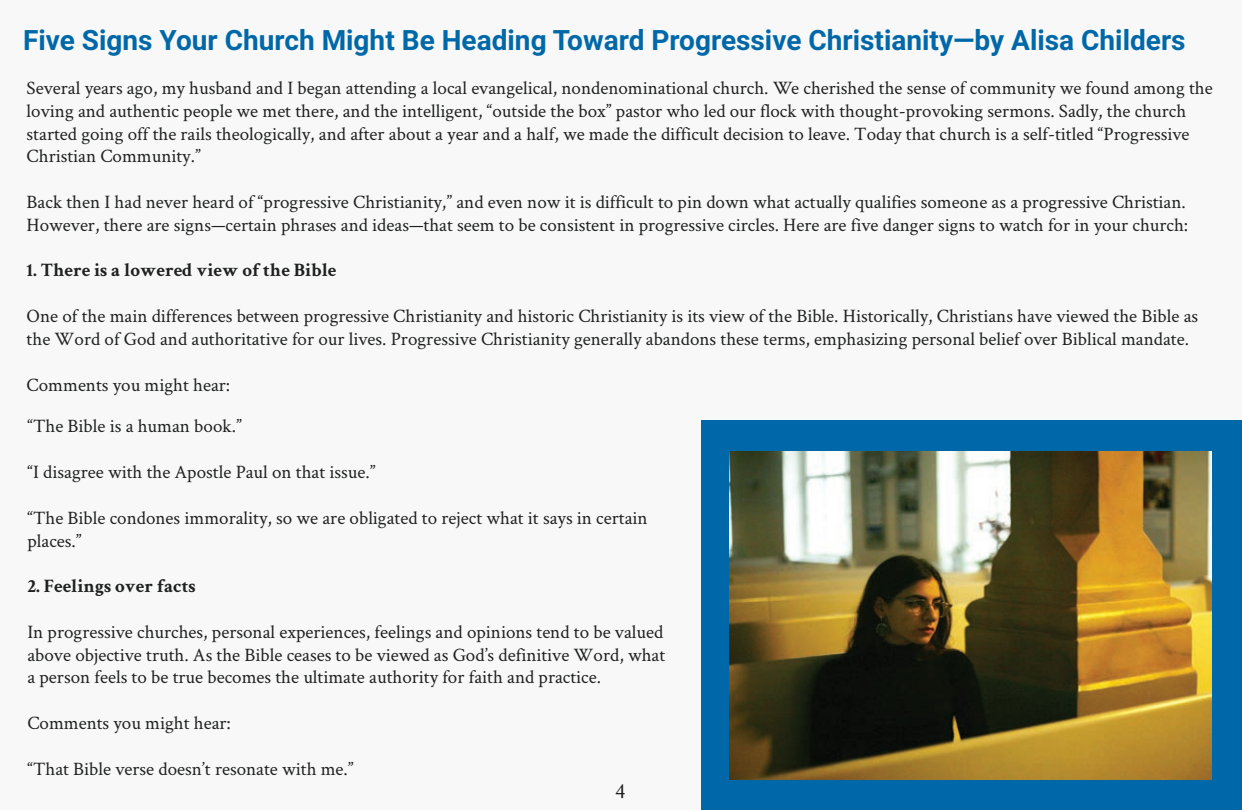
<style>
.page{position:relative;width:1242px;height:810px;background:#fff}
.page>*{position:absolute;margin:0;border:0;box-sizing:border-box;transform-origin:0 0}
.t1{font:700 28px "Roboto";color:#0068a8}
.t2{font:22px "Crimson Text";color:#1f2020}
.t3{font:19px/22.8px "Crimson Text";color:#1f2020}
.t4{font:700 19px "Crimson Text";color:#1f2020}
</style>
<div class="page">
<div style="left:0;top:0;width:1241px;height:809px;background:#f7f8f7"></div>
<div style="left:702px;top:420px;width:539px;height:389px;background:#0068a8"></div>
<img style="left:729px;top:451px;width:482px;height:328px">
<h1 class="t1" style="left:23px;top:20px;width:1163px">Five Signs Your Church Might Be Heading Toward Progressive Christianity—by Alisa Childers</h1>
<p class="t3" style="left:27px;top:76px;width:1187px">Several years ago, my husband and I began attending a local evangelical, nondenominational church. We cherished the sense of community we found among the loving and authentic people we met there, and the intelligent, “outside the box” pastor who led our flock with thought-provoking sermons. Sadly, the church started going off the rails theologically, and after about a year and a half, we made the difficult decision to leave. Today that church is a self-titled “Progressive Christian Community.”</p>
<p class="t3" style="left:27px;top:190px;width:1163px">Back then I had never heard of “progressive Christianity,” and even now it is difficult to pin down what actually qualifies someone as a progressive Christian.<br>However, there are signs—certain phrases and ideas—that seem to be consistent in progressive circles. Here are five danger signs to watch for in your church:</p>
<p class="t4" style="left:27px;top:259px;width:311px">1. There is a lowered view of the Bible</p>
<p class="t3" style="left:27px;top:304px;width:1172px">One of the main differences between progressive Christianity and historic Christianity is its view of the Bible. Historically, Christians have viewed the Bible as the Word of God and authoritative for our lives. Progressive Christianity generally abandons these terms, emphasizing personal belief over Biblical mandate.</p>
<p class="t3" style="left:27px;top:372px;width:205px">Comments you might hear:</p>
<p class="t3" style="left:27px;top:414px;width:216px">“The Bible is a human book.”</p>
<p class="t3" style="left:27px;top:459px;width:350px">“I disagree with the Apostle Paul on that issue.”</p>
<p class="t3" style="left:27px;top:505px;width:621px">“The Bible condones immorality, so we are obligated to reject what it says in certain places.”</p>
<p class="t4" style="left:27px;top:574px;width:170px">2. Feelings over facts</p>
<p class="t3" style="left:27px;top:619px;width:639px;text-align:justify">In progressive churches, personal experiences, feelings and opinions tend to be valued above objective truth. As the Bible ceases to be viewed as God’s definitive Word, what a person feels to be true becomes the ultimate authority for faith and practice.</p>
<p class="t3" style="left:27px;top:710px;width:205px">Comments you might hear:</p>
<p class="t3" style="left:27px;top:756px;width:328px">“That Bible verse doesn’t resonate with me.”</p>
<p class="t2" style="left:615px;top:775px;width:12px">4</p>
</div>
